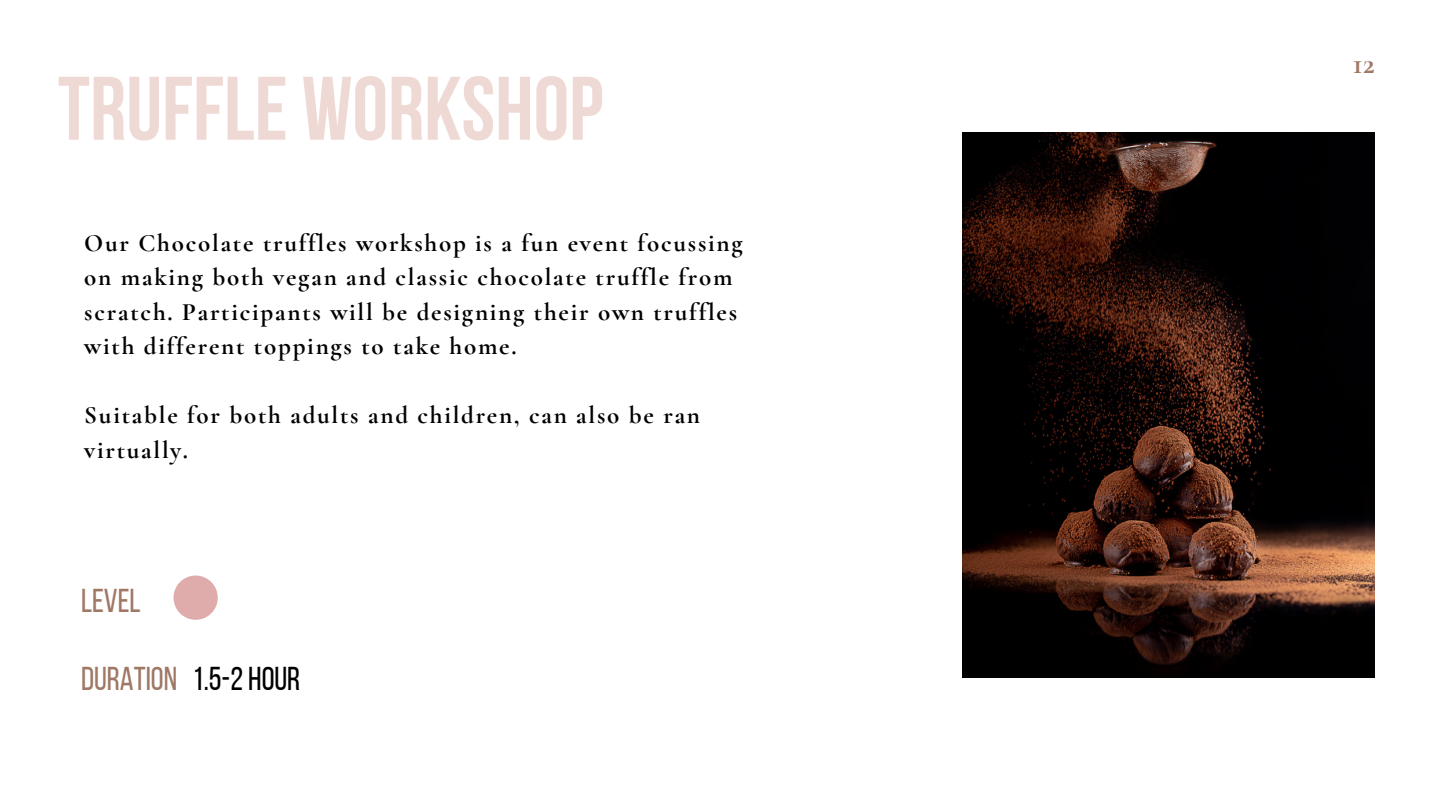
<style>
.page{position:relative;width:1440px;height:810px;background:#fff}
.page>*{position:absolute;margin:0;border:0;box-sizing:border-box;transform-origin:0 0}
.t1{font:90px "Bebas Neue Cyrillic";color:#efd9d5}
.t2{font:33px "Bebas Neue";color:#000}
.t3{font:33px "Bebas Neue";color:#9f7866}
.t4{font:700 30px "Cormorant Garamond";color:#9f7866}
.t5{font:700 25px/34.5px "Cormorant Garamond";letter-spacing:.07em;color:#000}
.s1{color:#9f7866}
</style>
<div class="page">
<div style="left:174px;top:576px;width:44px;height:44px;background:#dfabab;border-radius:50%"></div>
<img style="left:962px;top:132px;width:413px;height:546px">
<h1 class="t1" style="left:58px;top:72px;width:547px">TRUFFLE WORKSHOP</h1>
<p class="t5" style="left:84px;top:226px;width:660px">Our Chocolate truffles workshop is a fun event focussing on making both vegan and classic chocolate truffle from scratch. Participants will be designing their own truffles with different toppings to take home.</p>
<p class="t5" style="left:84px;top:398px;width:617px">Suitable for both adults and children, can also be ran virtually.</p>
<h2 class="t3" style="left:81px;top:588px;width:61px">LEVEL</h2>
<h2 class="t2" style="left:81px;top:666px;width:221px"><span class="s1">DURATION</span> 1.5-2 HOUR</h2>
<p class="t4" style="left:1353px;top:45px;width:24px">12</p>
</div>
